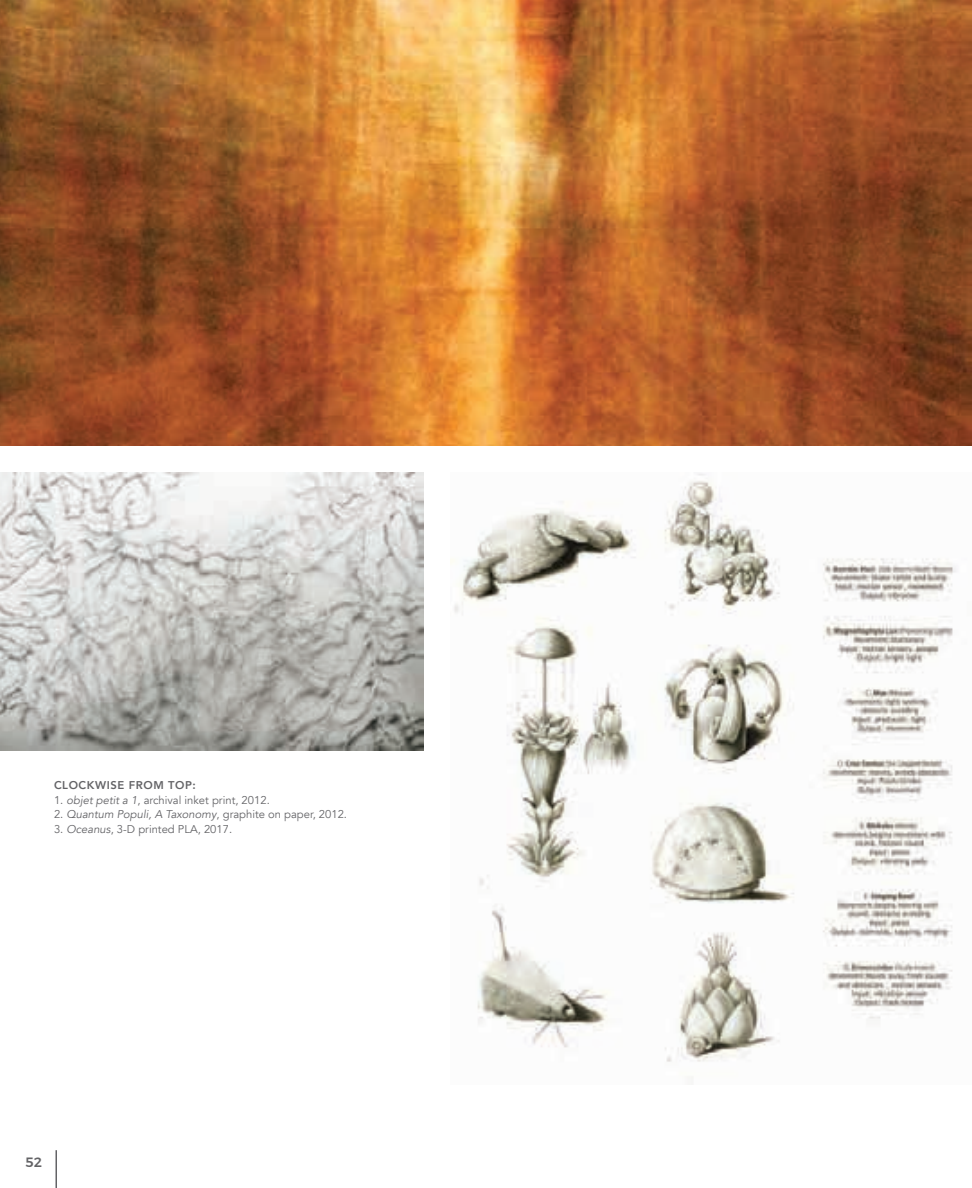
<style>
.page{position:relative;width:972px;height:1188px;background:#fff}
.page>*{position:absolute;margin:0;border:0;box-sizing:border-box;transform-origin:0 0}
.t1{font:500 13.5px "Montserrat";color:#636366}
.t2{font:11.25px "Avenir";color:#636366}
.t3{font:800 11.25px "Avenir";letter-spacing:.05em;color:#636366}
.s1{font-style:italic}
</style>
<div class="page">
<hr style="left:56px;top:1150px;width:1px;height:38px;background:#636366">
<img style="left:451px;top:473px;width:506px;height:606px">
<img style="left:0;top:472px;width:424px;height:279px">
<img style="left:0;top:0;width:972px;height:446px">
<p class="t3" style="left:54px;top:776px;width:143px">CLOCKWISE FROM TOP:</p>
<p class="t2" style="left:54px;top:793px;width:217px">1. <span class="s1">objet petit a 1</span>, archival inket print, 2012.</p>
<p class="t2" style="left:54px;top:808px;width:295px">2. <span class="s1">Quantum Populi, A Taxonomy</span>, graphite on paper, 2012.</p>
<p class="t2" style="left:54px;top:822px;width:180px">3. <span class="s1">Oceanus</span>, 3-D printed PLA, 2017.</p>
<p class="t1" style="left:25px;top:1154px;width:18px">52</p>
</div>
